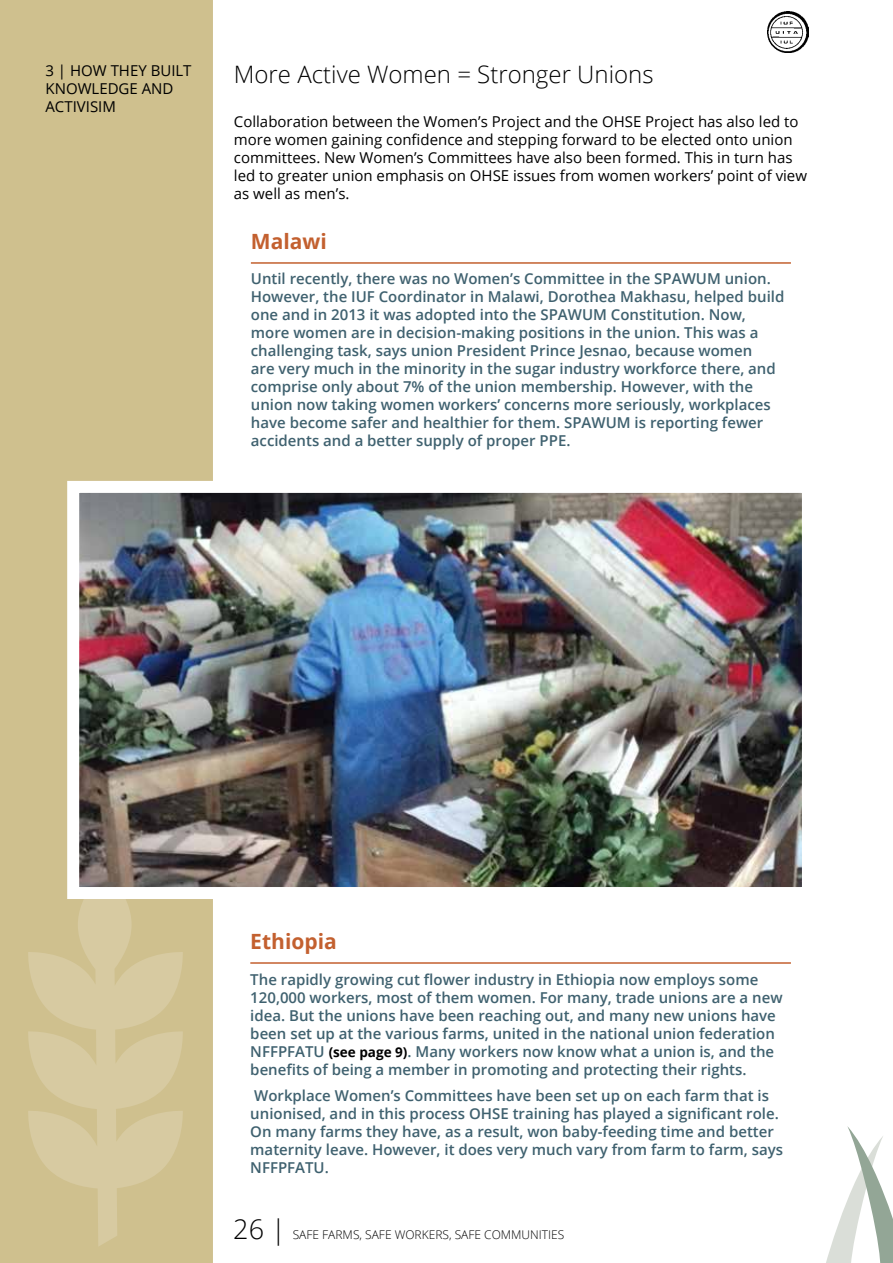
<style>
.page{position:relative;width:893px;height:1263px;background:#fff}
.page>*{position:absolute;margin:0;border:0;box-sizing:border-box;transform-origin:0 0}
.t1{font:300 27px "Open Sans";color:#000}
.t2{font:300 24px "Open Sans";color:#000}
.t3{font:700 21px "Open Sans";color:#c3602f}
.t4{font:600 15px/18px "Open Sans";color:#3f616f}
.t5{font:15px/18px "Open Sans";color:#000}
.t6{font:300 12px "Open Sans";color:#000}
.s1{font-weight:700;font-size:13.5px;color:#000}
</style>
<div class="page">
<div style="left:0;top:0;width:213px;height:1263px;background:#cfc08e"></div>
<svg style="left:27px;top:870px;width:157px;height:377px;background:#d3c598"></svg>
<img style="left:768px;top:11px;width:41px;height:42px">
<svg style="left:826px;top:1126px;width:67px;height:137px"></svg>
<hr style="left:251px;top:262px;width:540px;height:2px;background:#c3602f">
<hr style="left:250px;top:962px;width:541px;height:2px;background:#c3602f">
<img style="left:80px;top:494px;width:721px;height:392px">
<div style="left:67px;top:481px;width:747px;height:418px;border:12px solid #fff"></div>
<p class="t5" style="left:45px;top:62px;width:148px">3 | HOW THEY BUILT<br>KNOWLEDGE AND<br>ACTIVISIM</p>
<h2 class="t2" style="left:234px;top:58px;width:421px">M ORE ACTIVE WOMEN = STRONGER U NIONS</h2>
<p class="t5" style="left:234px;top:112px;width:575px">Collaboration between the Women’s Project and the OHSE Project has also led to more women gaining confidence and stepping forward to be elected onto union committees. New Women’s Committees have also been formed. This in turn has led to greater union emphasis on OHSE issues from women workers’ point of view as well as men’s.</p>
<h3 class="t3" style="left:251px;top:227px;width:77px">Malawi</h3>
<p class="t4" style="left:251px;top:270px;width:535px">Until recently, there was no Women’s Committee in the SPAWUM union.<br>However, the IUF Coordinator in Malawi, Dorothea Makhasu, helped build one and in 2013 it was adopted into the SPAWUM Constitution. Now, more women are in decision-making positions in the union. This was a challenging task, says union President Prince Jesnao, because women<br>are very much in the minority in the sugar industry workforce there, and comprise only about 7% of the union membership. However, with the union now taking women workers’ concerns more seriously, workplaces have become safer and healthier for them. SPAWUM is reporting fewer accidents and a better supply of proper PPE.</p>
<h3 class="t3" style="left:250px;top:927px;width:88px">Ethiopia</h3>
<p class="t4" style="left:250px;top:970px;width:534px">The rapidly growing cut flower industry in Ethiopia now employs some 120,000 workers, most of them women. For many, trade unions are a new idea. But the unions have been reaching out, and many new unions have been set up at the various farms, united in the national union federation NFFPFATU <span class="s1">(see page 9)</span>. Many workers now know what a union is, and the benefits of being a member in promoting and protecting their rights.</p>
<p class="t4" style="left:250px;top:1086px;width:534px">Workplace Women’s Committees have been set up on each farm that is unionised, and in this process OHSE training has played a significant role.<br>On many farms they have, as a result, won baby-feeding time and better maternity leave. However, it does very much vary from farm to farm, says NFFPFATU.</p>
<h1 class="t1" style="left:233px;top:1210px;width:54px">26 |</h1>
<p class="t6" style="left:293px;top:1226px;width:272px">SAFE FARMS, SAFE WORKERS, SAFE COMMUNITIES</p>
</div>
